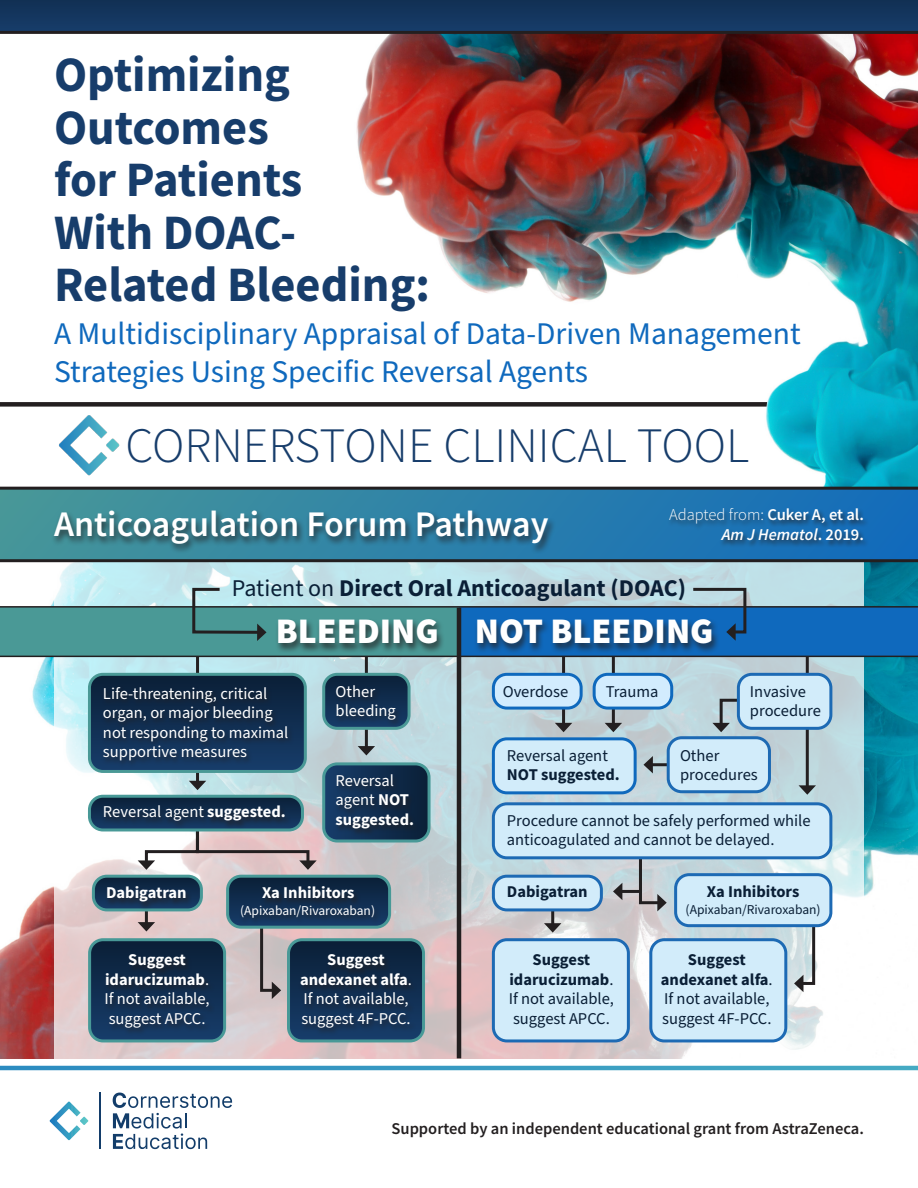
<style>
.page{position:relative;width:918px;height:1188px;background:#fff}
.page>*{position:absolute;margin:0;border:0;box-sizing:border-box;transform-origin:0 0}
.t1{font:700 49.5px "Source Sans Pro";color:#173d6b}
.t2{font:300 49.5px "Source Sans Pro";color:#173d6b}
.t3{font:600 36px "Source Sans Pro";color:#fff}
.t4{font:900 36px "Source Sans Pro";color:#fff}
.t5{font:31.5px/37.8px "Source Sans Pro";color:#0f69bd}
.t6{font:700 24px "Source Sans Pro";color:#0a1f36}
.t7{font:16.5px/19.5px "Source Sans Pro";color:#fff}
.t8{font:16.5px/19.5px "Source Sans Pro";color:#0a1f36}
.t9{font:600 16.5px "Source Sans Pro";color:#231f20}
.t10{font:600 16.5px/19.8px "Source Sans Pro";color:#fff;text-align:right}
.t11{font:700 16.5px "Source Sans Pro";color:#fff}
.t12{font:700 16.5px "Source Sans Pro";color:#0a1f36}
.t13{font:13.5px "Source Sans Pro";color:#fff}
.t14{font:13.5px "Source Sans Pro";color:#0a1f36}
.s1{font-weight:300}
.s2{font-style:italic}
.s3{font-weight:400}
.s4{font-weight:700}
</style>
<div class="page">
<svg style="left:0;top:1066px;width:918px;height:4px;background:#389ac1"></svg>
<svg style="left:50px;top:1102px;width:38px;height:38px"></svg>
<svg style="left:113px;top:1093px;width:119px;height:56px"></svg>
<hr style="left:99px;top:1093px;width:2px;height:56px;background:#133d6a">
<img style="left:0;top:562px;width:918px;height:496px">
<svg style="left:54px;top:562px;width:810px;height:496px;background:#ccdadf"></svg>
<img style="left:0;top:34px;width:918px;height:453px">
<img style="left:54px;top:410px;width:69px;height:70px">
<svg style="left:0;top:402px;width:767px;height:5px;background:#383435"></svg>
<div style="left:0;top:0;width:918px;height:32px;background:#14365f"></div>
<hr style="left:0;top:31px;width:918px;height:3px;background:#231f20">
<div style="left:0;top:488px;width:918px;height:73px;background:linear-gradient(to right,#489798,#126bbb)"></div>
<div style="left:51px;top:509px;width:505px;height:45px;background:#231f20;opacity:.75"></div>
<div style="left:668px;top:508px;width:201px;height:40px;background:#231f20;opacity:.75"></div>
<hr style="left:0;top:487px;width:918px;height:3px;background:#231f20">
<hr style="left:0;top:559px;width:918px;height:3px;background:#231f20">
<svg style="left:191px;top:586px;width:76px;height:20px;background:#b3d9df"></svg>
<hr style="left:457px;top:608px;width:4px;height:450px;background:#231f20">
<svg style="left:690px;top:586px;width:58px;height:20px"></svg>
<svg style="left:0;top:606px;width:918px;height:51px;background:#2b7193"></svg>
<svg style="left:324px;top:764px;width:105px;height:77px;background:#153455"></svg>
<div style="left:322px;top:762px;width:109px;height:81px;border:3px solid #489997;border-radius:14px"></div>
<div style="left:88px;top:938px;width:138px;height:104px;border:3px solid #489997;border-radius:14px"></div>
<div style="left:334px;top:773px;width:85px;height:63px;background:#231f20;opacity:.75"></div>
<hr style="left:196px;top:656px;width:3px;height:36px;background:#231f20">
<hr style="left:365px;top:656px;width:3px;height:39px;background:#231f20">
<hr style="left:365px;top:716px;width:3px;height:33px;background:#231f20">
<svg style="left:358px;top:746px;width:17px;height:9px"></svg>
<svg style="left:324px;top:674px;width:85px;height:54px"></svg>
<div style="left:322px;top:673px;width:89px;height:57px;border:3px solid #4a9996;border-radius:14px"></div>
<div style="left:334px;top:684px;width:68px;height:44px;background:#231f20;opacity:.75"></div>
<hr style="left:196px;top:765px;width:3px;height:18px;background:#231f20">
<svg style="left:189px;top:781px;width:17px;height:9px"></svg>
<svg style="left:89px;top:674px;width:216px;height:97px;background:#112c4a"></svg>
<div style="left:88px;top:673px;width:219px;height:100px;border:3px solid #4a9996;border-radius:13px"></div>
<div style="left:102px;top:686px;width:192px;height:82px;background:#231f20;opacity:.75"></div>
<svg style="left:89px;top:796px;width:228px;height:74px"></svg>
<div style="left:88px;top:795px;width:216px;height:36px;border:3px solid #489997;border-radius:14px"></div>
<div style="left:102px;top:805px;width:189px;height:24px;background:#231f20;opacity:.75"></div>
<div style="left:92px;top:875px;width:111px;height:36px;border:3px solid #489997;border-radius:14px"></div>
<svg style="left:90px;top:876px;width:334px;height:165px;background:#516175"></svg>
<div style="left:226px;top:875px;width:165px;height:54px;border:3px solid #489997;border-radius:14px"></div>
<div style="left:239px;top:886px;width:142px;height:39px;background:#231f20;opacity:.75"></div>
<div style="left:493px;top:739px;width:142px;height:54px;background:#d2ecfa;border-radius:14px"></div>
<div style="left:492px;top:737px;width:145px;height:57px;border:3px solid #0f69bd;border-radius:14px"></div>
<div style="left:493px;top:940px;width:135px;height:101px;background:#d2ecfa;border-radius:14px"></div>
<div style="left:492px;top:938px;width:138px;height:104px;border:3px solid #1d6ab4;border-radius:14px"></div>
<div style="left:651px;top:940px;width:135px;height:101px;background:#d2ecfa;border-radius:14px"></div>
<div style="left:649px;top:938px;width:138px;height:104px;border:3px solid #1d6ab4;border-radius:14px"></div>
<hr style="left:562px;top:656px;width:3px;height:36px;background:#231f20">
<hr style="left:612px;top:656px;width:3px;height:34px;background:#231f20">
<hr style="left:806px;top:656px;width:3px;height:29px;background:#231f20">
<hr style="left:562px;top:691px;width:3px;height:35px;background:#231f20">
<svg style="left:555px;top:723px;width:17px;height:9px"></svg>
<div style="left:493px;top:674px;width:88px;height:34px;background:#d2ecfe;border-radius:14px"></div>
<div style="left:492px;top:673px;width:91px;height:37px;border:3px solid #0f69bd;border-radius:14px"></div>
<hr style="left:806px;top:701px;width:3px;height:87px;background:#231f20">
<svg style="left:799px;top:785px;width:17px;height:10px"></svg>
<hr style="left:612px;top:691px;width:3px;height:35px;background:#231f20">
<svg style="left:605px;top:723px;width:17px;height:9px"></svg>
<div style="left:594px;top:674px;width:78px;height:34px;background:#d2ecfe;border-radius:14px"></div>
<div style="left:593px;top:673px;width:80px;height:37px;border:3px solid #0f69bd;border-radius:14px"></div>
<svg style="left:712px;top:697px;width:52px;height:35px"></svg>
<div style="left:738px;top:674px;width:93px;height:54px;background:#d2ecfa;border-radius:14px"></div>
<div style="left:737px;top:673px;width:95px;height:57px;border:3px solid #1d6ab4;border-radius:14px"></div>
<hr style="left:650px;top:763px;width:20px;height:3px;background:#231f20">
<svg style="left:644px;top:756px;width:9px;height:17px"></svg>
<div style="left:668px;top:738px;width:101px;height:54px;background:#d2ecfa;border-radius:14px"></div>
<div style="left:667px;top:736px;width:104px;height:57px;border:3px solid #1d6ab4;border-radius:14px"></div>
<svg style="left:613px;top:859px;width:54px;height:52px;background:#b3b7bb"></svg>
<div style="left:493px;top:804px;width:338px;height:54px;background:#d2ecfa;border-radius:14px"></div>
<div style="left:492px;top:802px;width:340px;height:57px;border:3px solid #1d6ab4;border-radius:14px"></div>
<hr style="left:551px;top:897px;width:3px;height:29px;background:#231f20">
<svg style="left:544px;top:923px;width:17px;height:10px"></svg>
<svg style="left:794px;top:927px;width:23px;height:65px"></svg>
<div style="left:493px;top:876px;width:108px;height:34px;background:#d2ecfa;border-radius:14px"></div>
<div style="left:492px;top:875px;width:111px;height:36px;border:3px solid #1d6ab4;border-radius:14px"></div>
<div style="left:676px;top:875px;width:155px;height:51px;background:#d2ecfa;border-radius:14px"></div>
<div style="left:674px;top:873px;width:158px;height:54px;border:3px solid #1d6ab4;border-radius:14px"></div>
<p class="t1" style="left:54px;top:41px;width:238px">Optimizing</p>
<p class="t1" style="left:54px;top:94px;width:216px">Outcomes</p>
<p class="t1" style="left:54px;top:146px;width:250px">for Patients</p>
<p class="t1" style="left:54px;top:199px;width:244px">With DOAC-</p>
<p class="t1" style="left:54px;top:251px;width:378px">Related Bleeding:</p>
<p class="t5" style="left:54px;top:316px;width:748px">A Multidisciplinary Appraisal of Data-Driven Management<br>Strategies Using Specific Reversal Agents</p>
<p class="t2" style="left:125px;top:415px;width:625px">CORNERSTONE CLINICAL TOOL</p>
<p class="t3" style="left:54px;top:500px;width:496px">Anticoagulation Forum Pathway</p>
<p class="t10" style="left:669px;top:505px;width:196px"><span class="s1">Adapted from:</span> Cuker A, et al.<br><span class="s2">Am J Hematol</span>. 2019.</p>
<p class="t6" style="left:232px;top:572px;width:456px"><span class="s3">Patient on</span> Direct Oral Anticoagulant (DOAC)</p>
<p class="t4" style="left:276px;top:606px;width:165px">BLEEDING</p>
<p class="t4" style="left:475px;top:606px;width:240px">NOT BLEEDING</p>
<p class="t7" style="left:103px;top:684px;width:187px">Life-threatening, critical organ, or major bleeding not responding to maximal supportive measures</p>
<p class="t7" style="left:103px;top:803px;width:184px">Reversal agent <span class="s4">suggested.</span></p>
<p class="t7" style="left:336px;top:682px;width:62px">Other bleeding</p>
<p class="t7" style="left:336px;top:771px;width:80px">Reversal agent <span class="s4">NOT suggested.</span></p>
<p class="t11" style="left:106px;top:882px;width:82px">Dabigatran</p>
<p class="t11" style="left:262px;top:882px;width:94px">Xa Inhibitors</p>
<p class="t13" style="left:240px;top:901px;width:136px">(Apixaban/Rivaroxaban)</p>
<p class="t7" style="left:104px;top:950px;width:107px;text-align:center"><span class="s4">Suggest idarucizumab</span>.<br>If not available, suggest APCC.</p>
<p class="t7" style="left:300px;top:950px;width:113px;text-align:center"><span class="s4">Suggest andexanet alfa</span>.<br>If not available, suggest 4F-PCC.</p>
<p class="t8" style="left:503px;top:682px;width:67px">Overdose</p>
<p class="t8" style="left:606px;top:682px;width:54px">Trauma</p>
<p class="t8" style="left:750px;top:682px;width:72px">Invasive procedure</p>
<p class="t8" style="left:680px;top:746px;width:79px">Other procedures</p>
<p class="t8" style="left:507px;top:811px;width:305px">Procedure cannot be safely performed while anticoagulated and cannot be delayed.</p>
<p class="t12" style="left:507px;top:880px;width:82px">Dabigatran</p>
<p class="t12" style="left:707px;top:880px;width:94px">Xa Inhibitors</p>
<p class="t14" style="left:686px;top:900px;width:136px">(Apixaban/Rivaroxaban)</p>
<p class="t8" style="left:507px;top:746px;width:114px">Reversal agent<br><span class="s4">NOT suggested.</span></p>
<p class="t8" style="left:509px;top:950px;width:107px;text-align:center"><span class="s4">Suggest idarucizumab</span>.<br>If not available, suggest APCC.</p>
<p class="t8" style="left:661px;top:950px;width:113px;text-align:center"><span class="s4">Suggest andexanet alfa</span>.<br>If not available, suggest 4F-PCC.</p>
<p class="t9" style="left:392px;top:1118px;width:474px">Supported by an independent educational grant from AstraZeneca.</p>
</div>
